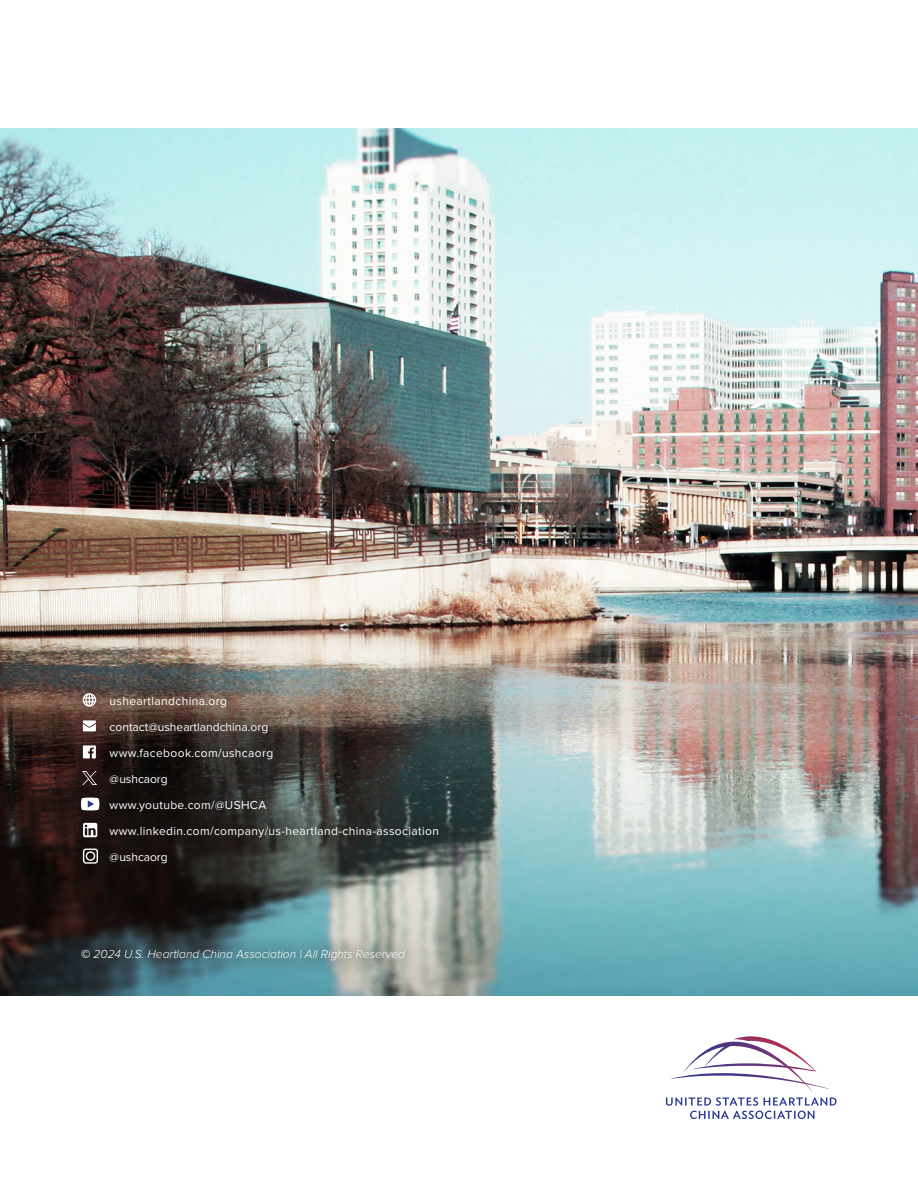
<style>
.page{position:relative;width:918px;height:1188px;background:#fff}
.page>*{position:absolute;margin:0;border:0;box-sizing:border-box;transform-origin:0 0}
.Address{font:12px "Proxima Nova";letter-spacing:.03em;color:#fff}
.t1{font:italic 300 12px "Proxima Nova";color:#fff}
.Address-2{font:12px "Proxima Nova";color:#fff}
.Address-3{font:12px "Proxima Nova";letter-spacing:-.005em;color:#fff}
.s1{font-weight:900;font-style:normal}
</style>
<div class="page">
<img style="left:0;top:128px;width:918px;height:868px">
<div style="left:0;top:657px;width:456px;height:320px;background:#231f20;opacity:.75"></div>
<svg style="left:83px;top:720px;width:13px;height:11px"></svg>
<svg style="left:83px;top:693px;width:13px;height:14px"></svg>
<svg style="left:83px;top:745px;width:13px;height:13px"></svg>
<svg style="left:83px;top:772px;width:13px;height:12px"></svg>
<svg style="left:82px;top:848px;width:17px;height:16px"></svg>
<svg style="left:83px;top:823px;width:14px;height:14px"></svg>
<svg style="left:81px;top:798px;width:18px;height:12px"></svg>
<svg style="left:666px;top:1036px;width:171px;height:83px"></svg>
<p class="Address" style="left:110px;top:692px;width:119px">usheartlandchina.org</p>
<p class="Address-2" style="left:110px;top:718px;width:160px">contact@usheartlandchina.org</p>
<p class="Address" style="left:110px;top:744px;width:165px">www.facebook.com/ushcaorg</p>
<p class="Address-3" style="left:110px;top:770px;width:60px">@ushcaorg</p>
<p class="Address" style="left:110px;top:796px;width:158px">www.youtube.com/@USHCA</p>
<p class="Address" style="left:110px;top:822px;width:331px">www.linkedin.com/company/us-heartland-china-association</p>
<p class="Address-3" style="left:110px;top:848px;width:60px">@ushcaorg</p>
<p class="t1" style="left:81px;top:945px;width:326px"><span class="s1">©</span> 2024 U.S. Heartland China Association | All Rights Reserved</p>
</div>
